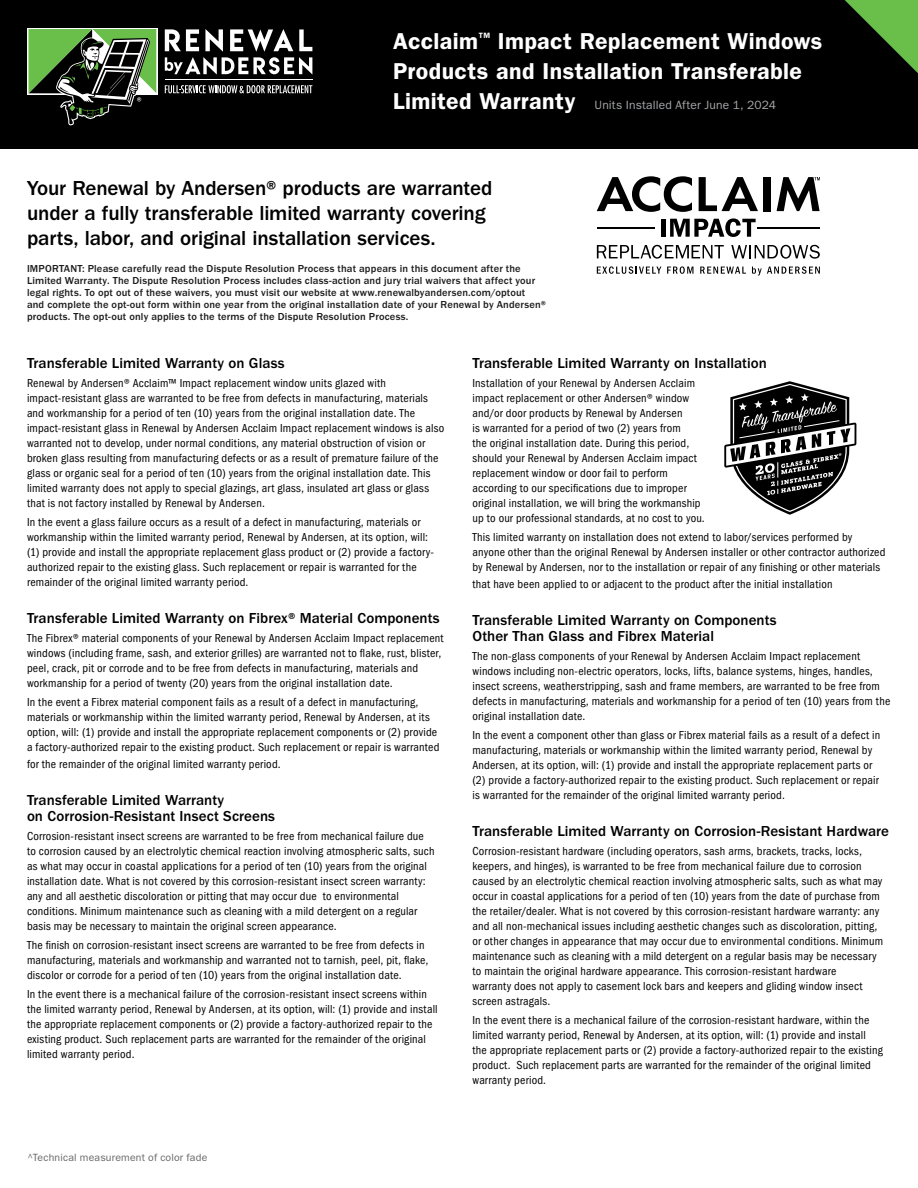
<style>
.page{position:relative;width:918px;height:1188px;background:#fff}
.page>*{position:absolute;margin:0;border:0;box-sizing:border-box;transform-origin:0 0}
.t1{font:600 23.1px/29.7px "ITC Franklin Gothic Std";letter-spacing:.02em;color:#fff}
.t2{font:500 21px/25.2px "ITC Franklin Gothic Std";letter-spacing:-.005em;color:#000}
.t3{font:500 15px/16.5px "ITC Franklin Gothic Std";letter-spacing:.005em;color:#000}
.t4{font:condensed 12px/15px "ITC Franklin Gothic Std";letter-spacing:.015em;color:#000}
.t5{font:12px "ITC Franklin Gothic Std";letter-spacing:.01em;color:#a7a9ac}
.t6{font:500 10.5px/12px "ITC Franklin Gothic Std";letter-spacing:.015em;color:#1b1c1b}
.t7{font:10.5px "ITC Franklin Gothic Std";letter-spacing:.015em;color:#666}
.t8{font:600 7.65px "ITC Franklin Gothic Std";color:#fff}
.s1{font-weight:600;font-size:23.1px;color:#fff}
</style>
<div class="page">
<svg style="left:724px;top:381px;width:132px;height:134px"></svg>
<svg style="left:597px;top:245px;width:127px;height:14px"></svg>
<svg style="left:731px;top:245px;width:89px;height:14px"></svg>
<svg style="left:597px;top:266px;width:64px;height:8px"></svg>
<svg style="left:667px;top:266px;width:26px;height:8px"></svg>
<svg style="left:700px;top:267px;width:46px;height:7px"></svg>
<svg style="left:752px;top:266px;width:68px;height:10px"></svg>
<hr style="left:758px;top:227px;width:62px;height:2px;background:#000">
<hr style="left:661px;top:219px;width:4px;height:18px;background:#000">
<svg style="left:670px;top:218px;width:86px;height:19px"></svg>
<hr style="left:597px;top:227px;width:58px;height:2px;background:#000">
<svg style="left:597px;top:176px;width:95px;height:36px"></svg>
<svg style="left:699px;top:177px;width:59px;height:34px"></svg>
<div style="left:763px;top:177px;width:7px;height:34px;background:#000"></div>
<svg style="left:777px;top:177px;width:43px;height:34px"></svg>
<div style="left:0;top:0;width:918px;height:148px;background:#000"></div>
<svg style="left:845px;top:0;width:73px;height:73px"></svg>
<div style="left:27px;top:28px;width:131px;height:67px;background:#d0eac6"></div>
<hr style="left:165px;top:80px;width:147px;height:1px;background:#fff">
<svg style="left:165px;top:29px;width:147px;height:46px"></svg>
<svg style="left:165px;top:85px;width:147px;height:8px"></svg>
<svg style="left:28px;top:29px;width:128px;height:96px"></svg>
<h1 class="t1" style="left:393px;top:27px;width:87px">Acclaim</h1>
<p class="t8" style="left:479px;top:31px;width:13px">TM</p>
<h1 class="t1" style="left:393px;top:27px;width:431px;text-indent:105px">Impact Replacement Windows<br>Products and Installation Transferable</h1>
<p class="t5" style="left:393px;top:98px;width:384px"><span class="s1">Limited Warranty</span> Units Installed After June 1, 2024</p>
<h2 class="t2" style="left:27px;top:176px;width:467px">Your Renewal by Andersen® products are warranted under a fully transferable limited warranty covering parts, labor, and original installation services.</h2>
<p class="t6" style="left:27px;top:263px;width:520px">IMPORTANT: Please carefully read the Dispute Resolution Process that appears in this document after the Limited Warranty. The Dispute Resolution Process includes class-action and jury trial waivers that affect your legal rights. To opt out of these waivers, you must visit our website at www.renewalbyandersen.com/optout<br>and complete the opt-out form within one year from the original installation date of your Renewal by Andersen® products. The opt-out only applies to the terms of the Dispute Resolution Process.</p>
<p class="t3" style="left:27px;top:355px;width:259px">Transferable Limited Warranty on Glass</p>
<p class="t4" style="left:27px;top:376px;width:419px">Renewal by Andersen® Acclaim™ Impact replacement window units glazed with impact-resistant glass are warranted to be free from defects in manufacturing, materials and workmanship for a period of ten (10) years from the original installation date. The impact-resistant glass in Renewal by Andersen Acclaim Impact replacement windows is also warranted not to develop, under normal conditions, any material obstruction of vision or broken glass resulting from manufacturing defects or as a result of premature failure of the glass or organic seal for a period of ten (10) years from the original installation date. This limited warranty does not apply to special glazings, art glass, insulated art glass or glass that is not factory installed by Renewal by Andersen.</p>
<p class="t4" style="left:27px;top:515px;width:409px">In the event a glass failure occurs as a result of a defect in manufacturing, materials or workmanship within the limited warranty period, Renewal by Andersen, at its option, will: (1) provide and install the appropriate replacement glass product or (2) provide a factory&shy;authorized repair to the existing glass. Such replacement or repair is warranted for the remainder of the original limited warranty period.</p>
<p class="t3" style="left:27px;top:610px;width:414px">Transferable Limited Warranty on Fibrex® Material Components</p>
<p class="t4" style="left:27px;top:631px;width:418px">The Fibrex® material components of your Renewal by Andersen Acclaim Impact replacement windows (including frame, sash, and exterior grilles) are warranted not to flake, rust, blister, peel, crack, pit or corrode and to be free from defects in manufacturing, materials and workmanship for a period of twenty (20) years from the original installation date.</p>
<p class="t4" style="left:27px;top:695px;width:414px">In the event a Fibrex material component fails as a result of a defect in manufacturing, materials or workmanship within the limited warranty period, Renewal by Andersen, at its option, will: (1) provide and install the appropriate replacement components or (2) provide a factory-authorized repair to the existing product. Such replacement or repair is warranted</p>
<p class="t4" style="left:27px;top:756px;width:255px">for the remainder of the original limited warranty period.</p>
<p class="t3" style="left:27px;top:791px;width:250px">Transferable Limited Warranty<br>on Corrosion-Resistant Insect Screens</p>
<p class="t4" style="left:27px;top:829px;width:409px">Corrosion-resistant insect screens are warranted to be free from mechanical failure due to corrosion caused by an electrolytic chemical reaction involving atmospheric salts, such as what may occur in coastal applications for a period of ten (10) years from the original installation date. What is not covered by this corrosion-resistant insect screen warranty: any and all aesthetic discoloration or pitting that may occur due to environmental conditions. Minimum maintenance such as cleaning with a mild detergent on a regular basis may be necessary to maintain the original screen appearance.</p>
<p class="t4" style="left:27px;top:938px;width:403px">The finish on corrosion-resistant insect screens are warranted to be free from defects in manufacturing, materials and workmanship and warranted not to tarnish, peel, pit, flake, discolor or corrode for a period of ten (10) years from the original installation date.</p>
<p class="t4" style="left:27px;top:987px;width:412px">In the event there is a mechanical failure of the corrosion-resistant insect screens within the limited warranty period, Renewal by Andersen, at its option, will: (1) provide and install the appropriate replacement components or (2) provide a factory-authorized repair to the existing product. Such replacement parts are warranted for the remainder of the original limited warranty period.</p>
<p class="t7" style="left:27px;top:1151px;width:182px">^Technical measurement of color fade</p>
<p class="t3" style="left:472px;top:355px;width:296px">Transferable Limited Warranty on Installation</p>
<p class="t4" style="left:472px;top:376px;width:234px">Installation of your Renewal by Andersen Acclaim impact replacement or other Andersen® window and/or door products by Renewal by Andersen<br>is warranted for a period of two (2) years from<br>the original installation date. During this period, should your Renewal by Andersen Acclaim impact replacement window or door fail to perform according to our specifications due to improper original installation, we will bring the workmanship up to our professional standards, at no cost to you.</p>
<p class="t4" style="left:472px;top:530px;width:414px">This limited warranty on installation does not extend to labor/services performed by anyone other than the original Renewal by Andersen installer or other contractor authorized by Renewal by Andersen, nor to the installation or repair of any finishing or other materials</p>
<p class="t4" style="left:472px;top:577px;width:362px">that have been applied to or adjacent to the product after the initial installation</p>
<p class="t3" style="left:472px;top:612px;width:306px">Transferable Limited Warranty on Components<br>Other Than Glass and Fibrex Material</p>
<p class="t4" style="left:472px;top:649px;width:419px">The non-glass components of your Renewal by Andersen Acclaim Impact replacement windows including non-electric operators, locks, lifts, balance systems, hinges, handles, insect screens, weatherstripping, sash and frame members, are warranted to be free from defects in manufacturing, materials and workmanship for a period of ten (10) years from the original installation date.</p>
<p class="t4" style="left:472px;top:728px;width:409px">In the event a component other than glass or Fibrex material fails as a result of a defect in manufacturing, materials or workmanship within the limited warranty period, Renewal by Andersen, at its option, will: (1) provide and install the appropriate replacement parts or (2) provide a factory-authorized repair to the existing product. Such replacement or repair is warranted for the remainder of the original limited warranty period.</p>
<p class="t3" style="left:472px;top:823px;width:418px">Transferable Limited Warranty on Corrosion-Resistant Hardware</p>
<p class="t4" style="left:472px;top:844px;width:412px">Corrosion-resistant hardware (including operators, sash arms, brackets, tracks, locks, keepers, and hinges), is warranted to be free from mechanical failure due to corrosion caused by an electrolytic chemical reaction involving atmospheric salts, such as what may occur in coastal applications for a period of ten (10) years from the date of purchase from the retailer/dealer. What is not covered by this corrosion-resistant hardware warranty: any and all non-mechanical issues including aesthetic changes such as discoloration, pitting, or other changes in appearance that may occur due to environmental conditions. Minimum maintenance such as cleaning with a mild detergent on a regular basis may be necessary to maintain the original hardware appearance. This corrosion-resistant hardware<br>warranty does not apply to casement lock bars and keepers and gliding window insect screen astragals.</p>
<p class="t4" style="left:472px;top:1013px;width:412px">In the event there is a mechanical failure of the corrosion-resistant hardware, within the limited warranty period, Renewal by Andersen, at its option, will: (1) provide and install the appropriate replacement parts or (2) provide a factory-authorized repair to the existing product. Such replacement parts are warranted for the remainder of the original limited warranty period.</p>
</div>
